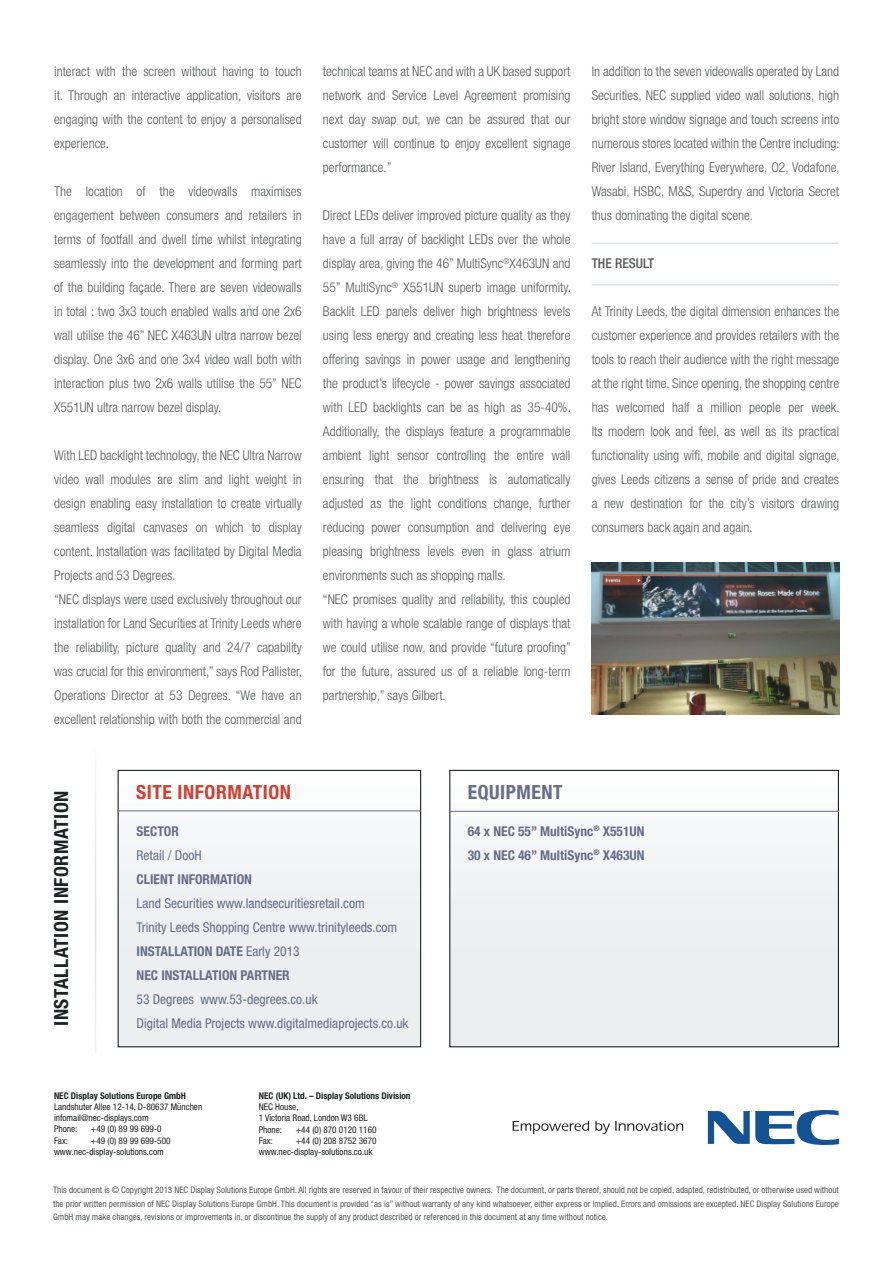
<style>
.page{position:relative;width:893px;height:1263px;background:#fff}
.page>*{position:absolute;margin:0;border:0;box-sizing:border-box;transform-origin:0 0}
.t1{font:700 condensed 19.5px "Helvetica Neue LT Std";letter-spacing:.03em;color:#202323}
.t2{font:700 condensed 19.5px "Helvetica Neue LT Std";letter-spacing:.03em;color:#d43d31}
.t3{font:700 condensed 19.5px "Helvetica Neue LT Std";letter-spacing:.03em;color:#666d8a}
.BODY{font:300 condensed 13.5px/24px "Helvetica Neue LT Std";color:#575a5a;text-align:justify}
.t4{font:condensed 13.5px "Helvetica Neue LT Std";color:#666d8a}
.t5{font:condensed 13.5px "Helvetica Neue LT Std";color:#666f89}
.t6{font:700 condensed 13.5px "Helvetica Neue LT Std";color:#666d8a}
.t7{font:700 condensed 13.5px "Helvetica Neue LT Std";color:#666f89}
.FILETES{font:500 condensed 13.5px "Helvetica Neue LT Std";color:#575a5a}
.t8{font:condensed 9.3px "Helvetica Neue LT Std";color:#202323}
.t9{font:700 condensed 9.3px "Helvetica Neue LT Std";color:#202323}
.t10{font:condensed 9px/13.8px "Helvetica Neue LT Std";color:#575a5a;text-align:justify}
.s1{font-weight:400;color:#666d8a}
</style>
<div class="page">
<svg style="left:513px;top:1121px;width:76px;height:13px"></svg>
<svg style="left:595px;top:1121px;width:88px;height:13px"></svg>
<svg style="left:708px;top:1110px;width:131px;height:35px"></svg>
<div style="left:118px;top:770px;width:303px;height:277px;background:linear-gradient(to right,#f1f3f4,#f1f3f4)"></div>
<div style="left:118px;top:770px;width:303px;height:277px;border:1px solid #202323"></div>
<div style="left:450px;top:770px;width:388px;height:277px;background:linear-gradient(to right,#f1f2f4,#f1f2f4)"></div>
<div style="left:449px;top:770px;width:390px;height:277px;border:1px solid #202323"></div>
<img style="left:95px;top:773px;width:1px;height:279px">
<hr style="left:117px;top:810px;width:304px;height:1px;background:#666d8a">
<hr style="left:450px;top:811px;width:389px;height:1px;background:#666d8a">
<img style="left:591px;top:562px;width:248px;height:153px">
<hr style="left:592px;top:285px;width:247px;height:1px;background:#cfd4d7">
<hr style="left:592px;top:243px;width:247px;height:1px;background:#cfd4d7">
<p class="BODY" style="left:54px;top:59px;width:249px">interact with the screen without having to touch it. Through an interactive application, visitors are engaging with the content to enjoy a personalised experience.</p>
<p class="BODY" style="left:54px;top:179px;width:249px">The location of the videowalls maximises engagement between consumers and retailers in terms of footfall and dwell time whilst integrating seamlessly into the development and forming part of the building façade. There are seven videowalls in total : two 3x3 touch enabled walls and one 2x6 wall utilise the 46” NEC X463UN ultra narrow bezel display. One 3x6 and one 3x4 video wall both with interaction plus two 2x6 walls utilise the 55” NEC X551UN ultra narrow bezel display.</p>
<p class="BODY" style="left:54px;top:443px;width:249px">With LED backlight technology, the NEC Ultra Narrow video wall modules are slim and light weight in design enabling easy installation to create virtually seamless digital canvases on which to display content. Installation was facilitated by Digital Media Projects and 53 Degrees.</p>
<p class="BODY" style="left:54px;top:587px;width:249px">“NEC displays were used exclusively throughout our installation for Land Securities at Trinity Leeds where the reliability, picture quality and 24/7 capability was crucial for this environment,” says Rod Pallister, Operations Director at 53 Degrees. “We have an excellent relationship with both the commercial and</p>
<p class="BODY" style="left:323px;top:59px;width:249px">technical teams at NEC and with a UK based support network and Service Level Agreement promising next day swap out, we can be assured that our customer will continue to enjoy excellent signage performance.”</p>
<p class="BODY" style="left:323px;top:203px;width:249px">Direct LEDs deliver improved picture quality as they have a full array of backlight LEDs over the whole display area, giving the 46” MultiSync<sup>®</sup>X463UN and 55” MultiSync<sup>®</sup> X551UN superb image uniformity.<br>Backlit LED panels deliver high brightness levels using less energy and creating less heat therefore offering savings in power usage and lengthening the product’s lifecycle - power savings associated with LED backlights can be as high as 35-40%.<br>Additionally, the displays feature a programmable ambient light sensor controlling the entire wall ensuring that the brightness is automatically adjusted as the light conditions change, further reducing power consumption and delivering eye pleasing brightness levels even in glass atrium environments such as shopping malls.</p>
<p class="BODY" style="left:323px;top:587px;width:249px">“NEC promises quality and reliability, this coupled with having a whole scalable range of displays that we could utilise now, and provide “future proofing” for the future, assured us of a reliable long-term partnership,” says Gilbert.</p>
<p class="BODY" style="left:592px;top:59px;width:249px">In addition to the seven videowalls operated by Land Securities, NEC supplied video wall solutions, high bright store window signage and touch screens into numerous stores located within the Centre including:<br>River Island, Everything Everywhere, O2, Vodafone, Wasabi, HSBC, M&amp;S, Superdry and Victoria Secret thus dominating the digital scene.</p>
<p class="FILETES" style="left:592px;top:255px;width:64px">THE RESULT</p>
<p class="BODY" style="left:592px;top:299px;width:249px">At Trinity Leeds, the digital dimension enhances the customer experience and provides retailers with the tools to reach their audience with the right message at the right time. Since opening, the shopping centre has welcomed half a million people per week.<br>Its modern look and feel, as well as its practical functionality using wifi, mobile and digital signage, gives Leeds citizens a sense of pride and creates a new destination for the city’s visitors drawing consumers back again and again.</p>
<p class="t1" style="left:49px;top:1026px;width:237px;rotate:-90deg">INSTALLATION INFORMATION</p>
<p class="t2" style="left:136px;top:780px;width:156px">SITE INFORMATION</p>
<p class="t3" style="left:468px;top:780px;width:96px">EQUIPMENT</p>
<p class="t6" style="left:468px;top:823px;width:178px">64 x NEC 55” MultiSync<sup>®</sup> X551UN</p>
<p class="t6" style="left:468px;top:847px;width:178px">30 x NEC 46” MultiSync<sup>®</sup> X463UN</p>
<p class="t6" style="left:137px;top:823px;width:44px">SECTOR</p>
<p class="t4" style="left:137px;top:847px;width:66px">Retail / DooH</p>
<p class="t6" style="left:137px;top:871px;width:117px">CLIENT INFORMATION</p>
<p class="t4" style="left:137px;top:895px;width:230px">Land Securities www.landsecuritiesretail.com</p>
<p class="t4" style="left:137px;top:919px;width:262px">Trinity Leeds Shopping Centre www.trinityleeds.com</p>
<p class="t7" style="left:137px;top:943px;width:165px">INSTALLATION DATE <span class="s1">Early 2013</span></p>
<p class="t7" style="left:137px;top:967px;width:155px">NEC INSTALLATION PARTNER</p>
<p class="t5" style="left:137px;top:991px;width:183px">53 Degrees www.53-degrees.co.uk</p>
<p class="t5" style="left:137px;top:1015px;width:274px">Digital Media Projects www.digitalmediaprojects.co.uk</p>
<p class="t9" style="left:54px;top:1090px;width:133px">NEC Display Solutions Europe GmbH</p>
<p class="t8" style="left:54px;top:1101px;width:150px">Landshuter Allee 12-14, D-80637 München</p>
<p class="t8" style="left:54px;top:1113px;width:96px">infomail@nec-displays.com</p>
<p class="t8" style="left:54px;top:1124px;width:25px">Phone:</p>
<p class="t8" style="left:91px;top:1124px;width:72px">+49 (0) 89 99 699-0</p>
<p class="t8" style="left:54px;top:1135px;width:15px">Fax:</p>
<p class="t8" style="left:91px;top:1135px;width:81px">+49 (0) 89 99 699-500</p>
<p class="t8" style="left:54px;top:1146px;width:111px">www.nec-display-solutions.com</p>
<p class="t9" style="left:259px;top:1090px;width:153px">NEC (UK) Ltd. – Display Solutions Division</p>
<p class="t8" style="left:259px;top:1101px;width:41px">NEC House,</p>
<p class="t8" style="left:259px;top:1113px;width:110px">1 Victoria Road, London W3 6BL</p>
<p class="t8" style="left:259px;top:1124px;width:25px">Phone:</p>
<p class="t8" style="left:296px;top:1124px;width:82px">+44 (0) 870 0120 1160</p>
<p class="t8" style="left:259px;top:1135px;width:15px">Fax:</p>
<p class="t8" style="left:296px;top:1135px;width:82px">+44 (0) 208 8752 3670</p>
<p class="t8" style="left:259px;top:1146px;width:115px">www.nec-display-solutions.co.uk</p>
<p class="t10" style="left:53px;top:1183px;width:787px">This document is © Copyright 2013 NEC Display Solutions Europe GmbH. All rights are reserved in favour of their respective owners. The document, or parts thereof, should not be copied, adapted, redistributed, or otherwise used without the prior written permission of NEC Display Solutions Europe GmbH. This document is provided “as is” without warranty of any kind whatsoever, either express or implied. Errors and omissions are excepted. NEC Display Solutions Europe GmbH may make changes, revisions or improvements in, or discontinue the supply of any product described or referenced in this document at any time without notice.</p>
</div>
